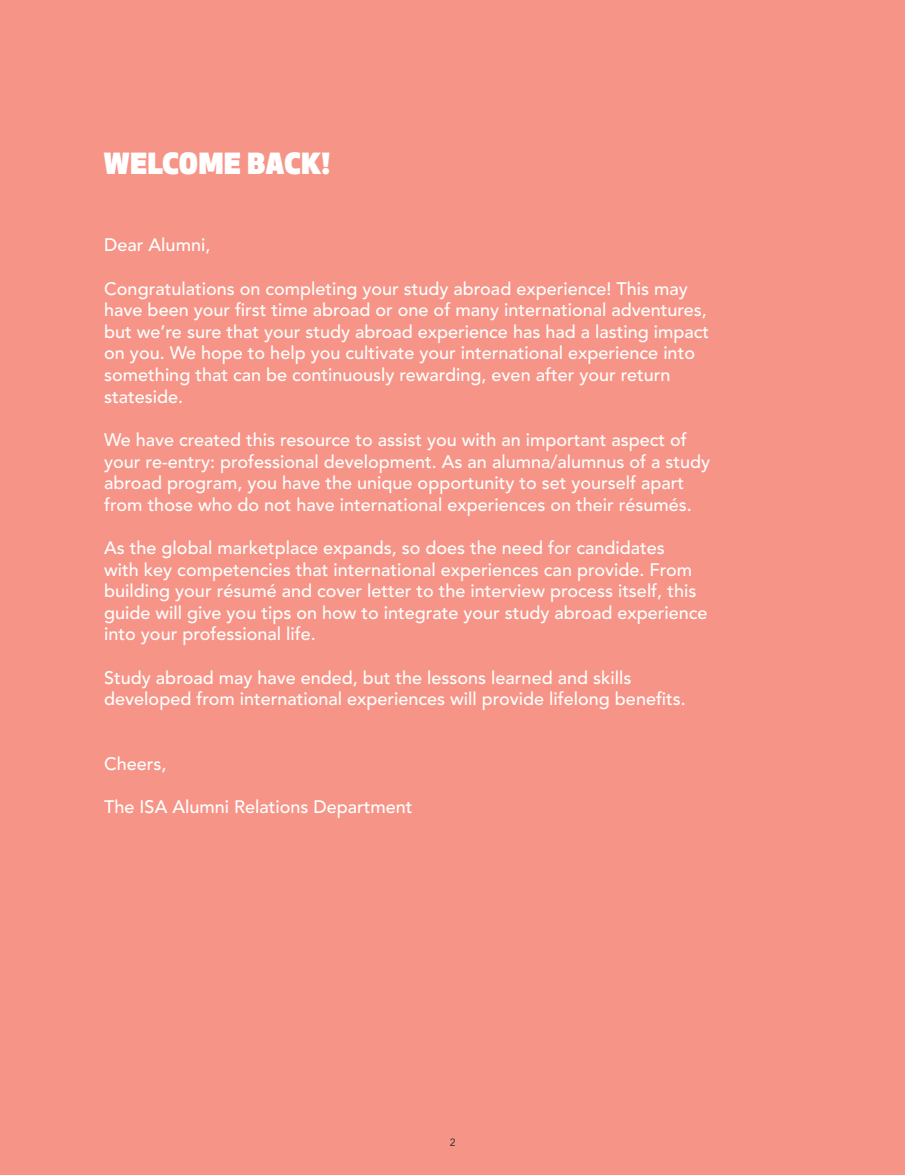
<style>
.page{position:relative;width:905px;height:1175px;background:#fff}
.page>*{position:absolute;margin:0;border:0;box-sizing:border-box;transform-origin:0 0}
.t1{font:900 28.5px "Apex New";letter-spacing:.03em;color:#fff}
.t2{font:500 18px/21.6px "Avenir";color:#fff}
.t3{font:10.5px "Avenir";color:#333334}
</style>
<div class="page">
<div style="left:0;top:0;width:904px;height:1174px;background:#f69587"></div>
<h1 class="t1" style="left:104px;top:144px;width:227px">WELCOME BACK!</h1>
<p class="t2" style="left:104px;top:235px;width:108px">Dear Alumni,</p>
<p class="t2" style="left:104px;top:278px;width:606px">Congratulations on completing your study abroad experience! This may have been your first time abroad or one of many international adventures, but we’re sure that your study abroad experience has had a lasting impact on you. We hope to help you cultivate your international experience into something that can be continuously rewarding, even after your return stateside.</p>
<p class="t2" style="left:104px;top:429px;width:607px">We have created this resource to assist you with an important aspect of your re-entry: professional development. As an alumna/alumnus of a study abroad program, you have the unique opportunity to set yourself apart from those who do not have international experiences on their résumés.</p>
<p class="t2" style="left:104px;top:537px;width:604px">As the global marketplace expands, so does the need for candidates<br>with key competencies that international experiences can provide. From building your résumé and cover letter to the interview process itself, this guide will give you tips on how to integrate your study abroad experience into your professional life.</p>
<p class="t2" style="left:104px;top:667px;width:583px">Study abroad may have ended, but the lessons learned and skills developed from international experiences will provide lifelong benefits.</p>
<p class="t2" style="left:104px;top:753px;width:64px">Cheers,</p>
<p class="t2" style="left:104px;top:796px;width:310px">The ISA Alumni Relations Department</p>
<p class="t3" style="left:450px;top:1136px;width:7px">2</p>
</div>
